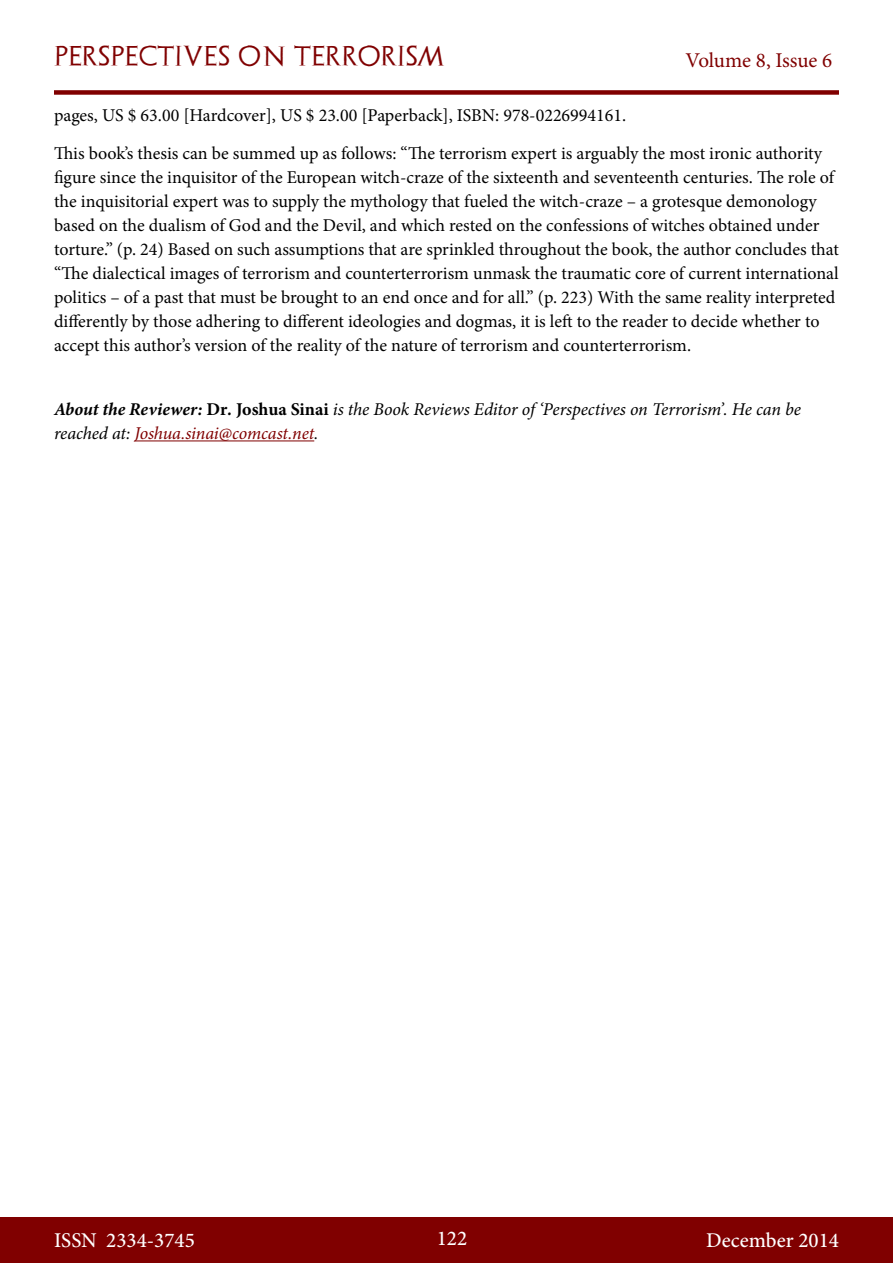
<style>
.page{position:relative;width:893px;height:1263px;background:#fff}
.page>*{position:absolute;margin:0;border:0;box-sizing:border-box;transform-origin:0 0}
.t1{font:500 21px "Minion Pro";color:#fff}
.t2{font:21px "Archeologicaps";letter-spacing:.045em;color:#800000}
.t3{font:21px "Minion Pro";letter-spacing:-.005em;color:#800000}
.t4{font:18px/24px "Minion Pro";color:#000}
.t5{font:italic 18px/24px "Minion Pro";letter-spacing:-.005em;color:#000}
.s1{font-weight:700}
.s2{font-weight:700;font-style:normal}
.s3{color:#800000}
</style>
<div class="page">
<div style="left:0;top:1217px;width:893px;height:46px;background:#800000"></div>
<div style="left:54px;top:90px;width:785px;height:5px;background:#800000"></div>
<hr style="left:134px;top:440px;width:180px;height:1px;background:#800000">
<p class="t2" style="left:54px;top:43px;width:392px">PERSPECTIVES ON TERRORISM</p>
<p class="t3" style="left:686px;top:46px;width:148px">Volume 8, Issue 6</p>
<p class="t4" style="left:54px;top:97px;width:770px;line-height:37.5px">pages, US $ 63.00 [Hardcover], US $ 23.00 [Paperback], ISBN: 978-0226994161.<br>This book’s thesis can be summed up as follows: “The terrorism expert is arguably the most ironic authority</p>
<p class="t4" style="left:54px;top:165px;width:786px">figure since the inquisitor of the European witch-craze of the sixteenth and seventeenth centuries. The role of the inquisitorial expert was to supply the mythology that fueled the witch-craze – a grotesque demonology based on the dualism of God and the Devil, and which rested on the confessions of witches obtained under torture.” (p. 24) Based on such assumptions that are sprinkled throughout the book, the author concludes that “The dialectical images of terrorism and counterterrorism unmask the traumatic core of current international politics – of a past that must be brought to an end once and for all.” (p. 223) With the same reality interpreted differently by those adhering to different ideologies and dogmas, it is left to the reader to decide whether to accept this author’s version of the reality of the nature of terrorism and counterterrorism.</p>
<p class="t5" style="left:54px;top:397px;width:748px"><span class="s1">About the Reviewer:</span> <span class="s2">Dr</span><span class="s1">.</span> <span class="s2">Joshua Sinai</span> is the Book Reviews Editor of ‘Perspectives on Terrorism’. He can be reached at: <span class="s3">Joshua.sinai@comcast.net</span>.</p>
<p class="t1" style="left:54px;top:1226px;width:142px">ISSN 2334-3745</p>
<p class="t1" style="left:437px;top:1224px;width:32px">122</p>
<p class="t1" style="left:706px;top:1226px;width:134px">December 2014</p>
</div>
